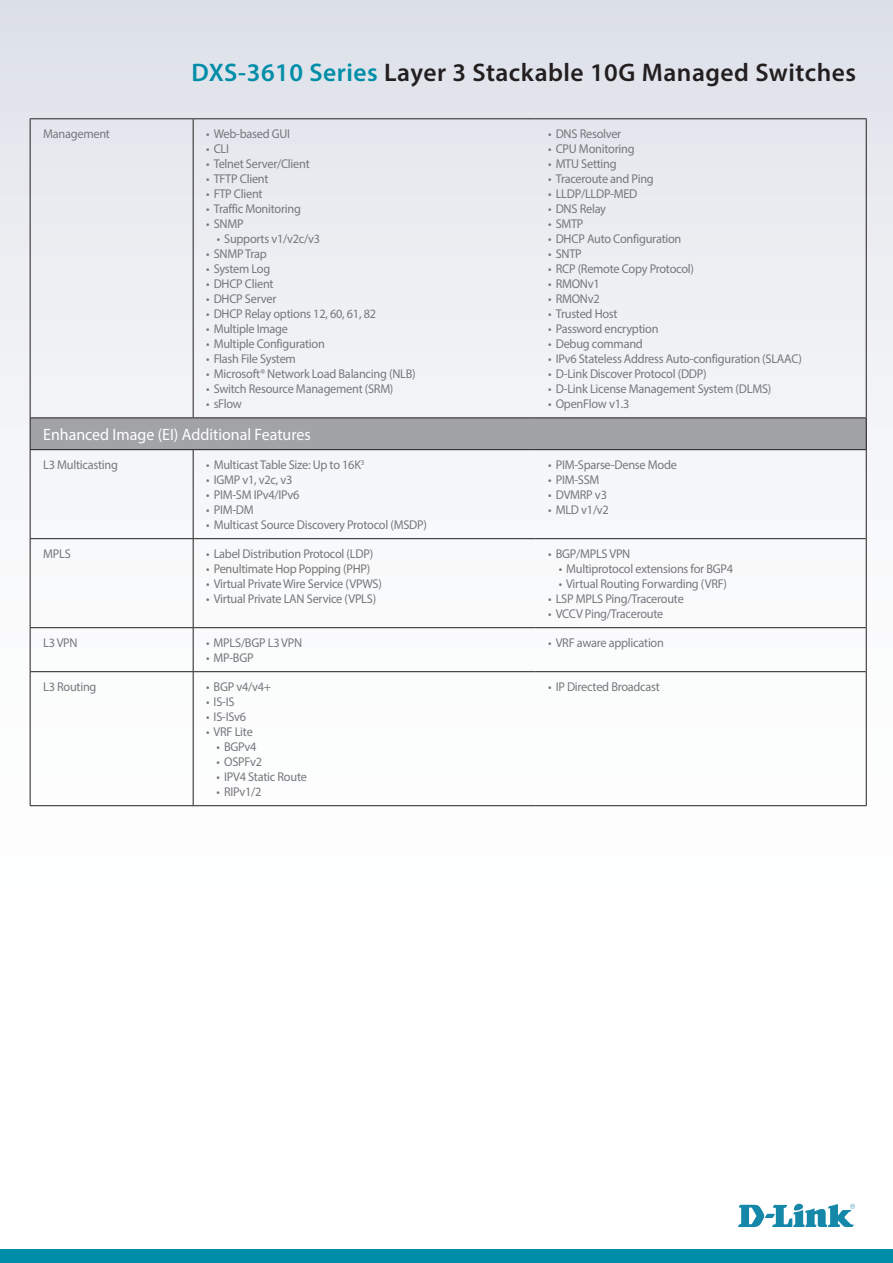
<style>
.page{position:relative;width:893px;height:1263px;background:#fff}
.page>*{position:absolute;margin:0;border:0;box-sizing:border-box;transform-origin:0 0}
.t1{font:600 25.5px "Myriad Pro";letter-spacing:.02em;color:#231f20}
.t2{font:16.5px "Myriad Pro";color:#fff}
.t3{font:12.75px "Myriad Pro";letter-spacing:-.02em;color:#74787d}
.t4{font:12.75px "Myriad Pro";letter-spacing:-.02em;color:#757679}
.s1{color:#008da8}
.s2{color:#74787d}
</style>
<div class="page">
<div style="left:0;top:0;width:893px;height:1084px;background:linear-gradient(to bottom,#e2e6ec,#fff)"></div>
<div style="left:0;top:1249px;width:893px;height:14px;background:#008da8"></div>
<svg style="left:738px;top:1203px;width:117px;height:24px"></svg>
<div style="left:30px;top:418px;width:836px;height:32px;background:#a1a3a7"></div>
<hr style="left:866px;top:418px;width:1px;height:31px;background:#231f20">
<hr style="left:193px;top:118px;width:342px;height:1px;background:#231f20">
<hr style="left:535px;top:118px;width:332px;height:1px;background:#231f20">
<hr style="left:193px;top:449px;width:342px;height:1px;background:#231f20">
<hr style="left:535px;top:449px;width:332px;height:1px;background:#231f20">
<hr style="left:193px;top:538px;width:342px;height:1px;background:#231f20">
<hr style="left:535px;top:538px;width:331px;height:1px;background:#231f20">
<hr style="left:193px;top:627px;width:342px;height:1px;background:#231f20">
<hr style="left:535px;top:627px;width:331px;height:1px;background:#231f20">
<hr style="left:30px;top:118px;width:163px;height:1px;background:#231f20">
<hr style="left:30px;top:119px;width:1px;height:298px;background:#231f20">
<hr style="left:193px;top:119px;width:1px;height:298px;background:#231f20">
<hr style="left:30px;top:450px;width:1px;height:88px;background:#231f20">
<hr style="left:193px;top:450px;width:1px;height:88px;background:#231f20">
<hr style="left:30px;top:538px;width:163px;height:1px;background:#231f20">
<hr style="left:30px;top:539px;width:1px;height:88px;background:#231f20">
<hr style="left:193px;top:539px;width:1px;height:88px;background:#231f20">
<hr style="left:30px;top:627px;width:163px;height:1px;background:#231f20">
<hr style="left:30px;top:628px;width:1px;height:43px;background:#231f20">
<hr style="left:193px;top:628px;width:1px;height:43px;background:#231f20">
<hr style="left:30px;top:672px;width:1px;height:133px;background:#231f20">
<hr style="left:193px;top:672px;width:1px;height:133px;background:#231f20">
<hr style="left:30px;top:449px;width:163px;height:1px;background:#231f20">
<hr style="left:866px;top:119px;width:1px;height:298px;background:#231f20">
<hr style="left:866px;top:450px;width:1px;height:89px;background:#231f20">
<hr style="left:866px;top:539px;width:1px;height:89px;background:#231f20">
<hr style="left:866px;top:628px;width:1px;height:44px;background:#231f20">
<hr style="left:866px;top:672px;width:1px;height:133px;background:#231f20">
<hr style="left:30px;top:417px;width:163px;height:1px;background:#231f20">
<hr style="left:30px;top:418px;width:1px;height:31px;background:#231f20">
<hr style="left:193px;top:417px;width:342px;height:1px;background:#231f20">
<hr style="left:535px;top:417px;width:332px;height:1px;background:#231f20">
<hr style="left:30px;top:671px;width:163px;height:1px;background:#231f20">
<hr style="left:193px;top:671px;width:342px;height:1px;background:#231f20">
<hr style="left:535px;top:671px;width:331px;height:1px;background:#231f20">
<hr style="left:30px;top:805px;width:163px;height:1px;background:#231f20">
<hr style="left:193px;top:805px;width:342px;height:1px;background:#231f20">
<hr style="left:535px;top:805px;width:332px;height:1px;background:#231f20">
<h1 class="t1" style="left:191px;top:56px;width:666px"><span class="s1">DXS-3610 Series</span> Layer 3 Stackable 10G Managed Switches</h1>
<p class="t3" style="left:43px;top:126px;width:68px">Management</p>
<p class="t3" style="left:206px;top:126px;width:86px">• Web-based GUI</p>
<p class="t3" style="left:206px;top:141px;width:24px">• CLI</p>
<p class="t3" style="left:206px;top:156px;width:105px">• Telnet Server/Client</p>
<p class="t3" style="left:206px;top:171px;width:64px">• TFTP Client</p>
<p class="t3" style="left:206px;top:186px;width:58px">• FTP Client</p>
<p class="t3" style="left:206px;top:201px;width:96px">• Traffic Monitoring</p>
<p class="t3" style="left:206px;top:216px;width:39px">• SNMP</p>
<p class="t3" style="left:217px;top:231px;width:105px">• Supports v1/v2c/v3</p>
<p class="t3" style="left:206px;top:246px;width:62px">• SNMP Trap</p>
<p class="t3" style="left:206px;top:261px;width:66px">• System Log</p>
<p class="t3" style="left:206px;top:276px;width:69px">• DHCP Client</p>
<p class="t3" style="left:206px;top:291px;width:72px">• DHCP Server</p>
<p class="t3" style="left:206px;top:306px;width:171px">• DHCP Relay options 12, 60, 61, 82</p>
<p class="t3" style="left:206px;top:321px;width:83px">• Multiple Image</p>
<p class="t3" style="left:206px;top:336px;width:120px">• Multiple Configuration</p>
<p class="t3" style="left:206px;top:351px;width:91px">• Flash File System</p>
<p class="t3" style="left:206px;top:366px;width:211px">• Microsoft® Network Load Balancing (NLB)</p>
<p class="t3" style="left:206px;top:381px;width:189px">• Switch Resource Management (SRM)</p>
<p class="t3" style="left:206px;top:396px;width:37px">• sFlow</p>
<p class="t2" style="left:43px;top:424px;width:269px">Enhanced Image (EI) Additional Features</p>
<p class="t3" style="left:43px;top:457px;width:76px">L3 Multicasting</p>
<p class="t3" style="left:206px;top:457px;width:160px">• Multicast Table Size: Up to 16K<sup>3</sup></p>
<p class="t3" style="left:206px;top:472px;width:88px">• IGMP v1, v2c, v3</p>
<p class="t4" style="left:206px;top:487px;width:95px"><span class="s2">• PIM-SM</span> IPv4/IPv6</p>
<p class="t3" style="left:206px;top:502px;width:49px">• PIM-DM</p>
<p class="t3" style="left:206px;top:517px;width:222px">• Multicast Source Discovery Protocol (MSDP)</p>
<p class="t3" style="left:43px;top:546px;width:29px">MPLS</p>
<p class="t4" style="left:206px;top:546px;width:168px">• Label Distribution Protocol (LDP)</p>
<p class="t4" style="left:206px;top:561px;width:166px">• Penultimate Hop Popping (PHP)</p>
<p class="t4" style="left:206px;top:576px;width:177px">• Virtual Private Wire Service (VPWS)</p>
<p class="t4" style="left:206px;top:591px;width:171px">• Virtual Private LAN Service (VPLS)</p>
<p class="t3" style="left:43px;top:635px;width:36px">L3 VPN</p>
<p class="t3" style="left:206px;top:635px;width:98px">• MPLS/BGP L3 VPN</p>
<p class="t3" style="left:206px;top:650px;width:49px">• MP-BGP</p>
<p class="t3" style="left:43px;top:679px;width:55px">L3 Routing</p>
<p class="t3" style="left:206px;top:679px;width:67px">• BGP v4/v4+</p>
<p class="t3" style="left:206px;top:694px;width:30px">• IS-IS</p>
<p class="t3" style="left:206px;top:709px;width:42px">• IS-ISv6</p>
<p class="t3" style="left:206px;top:724px;width:48px">• VRF Lite</p>
<p class="t3" style="left:217px;top:739px;width:41px">• BGPv4</p>
<p class="t3" style="left:217px;top:754px;width:47px">• OSPFv2</p>
<p class="t3" style="left:217px;top:769px;width:92px">• IPV4 Static Route</p>
<p class="t3" style="left:217px;top:784px;width:46px">• RIPv1/2</p>
<p class="t3" style="left:548px;top:126px;width:75px">• DNS Resolver</p>
<p class="t3" style="left:548px;top:141px;width:88px">• CPU Monitoring</p>
<p class="t3" style="left:548px;top:156px;width:70px">• MTU Setting</p>
<p class="t3" style="left:548px;top:171px;width:107px">• Traceroute and Ping</p>
<p class="t3" style="left:548px;top:186px;width:91px">• LLDP/LLDP-MED</p>
<p class="t3" style="left:548px;top:201px;width:59px">• DNS Relay</p>
<p class="t3" style="left:548px;top:216px;width:37px">• SMTP</p>
<p class="t3" style="left:548px;top:231px;width:135px">• DHCP Auto Configuration</p>
<p class="t3" style="left:548px;top:246px;width:35px">• SNTP</p>
<p class="t3" style="left:548px;top:261px;width:147px">• RCP (Remote Copy Protocol)</p>
<p class="t3" style="left:548px;top:276px;width:53px">• RMONv1</p>
<p class="t3" style="left:548px;top:291px;width:53px">• RMONv2</p>
<p class="t3" style="left:548px;top:306px;width:71px">• Trusted Host</p>
<p class="t3" style="left:548px;top:321px;width:112px">• Password encryption</p>
<p class="t3" style="left:548px;top:336px;width:96px">• Debug command</p>
<p class="t3" style="left:548px;top:351px;width:255px">• IPv6 Stateless Address Auto-configuration (SLAAC)</p>
<p class="t3" style="left:548px;top:366px;width:160px">• D-Link Discover Protocol (DDP)</p>
<p class="t3" style="left:548px;top:381px;width:225px">• D-Link License Management System (DLMS)</p>
<p class="t3" style="left:548px;top:396px;width:83px">• OpenFlow v1.3</p>
<p class="t3" style="left:548px;top:457px;width:130px">• PIM-Sparse-Dense Mode</p>
<p class="t3" style="left:548px;top:472px;width:53px">• PIM-SSM</p>
<p class="t3" style="left:548px;top:487px;width:60px">• DVMRP v3</p>
<p class="t3" style="left:548px;top:502px;width:62px">• MLD v1/v2</p>
<p class="t4" style="left:548px;top:546px;width:84px">• BGP/MPLS VPN</p>
<p class="t3" style="left:559px;top:561px;width:176px">• Multiprotocol extensions for BGP4</p>
<p class="t3" style="left:559px;top:576px;width:170px">• Virtual Routing Forwarding (VRF)</p>
<p class="t3" style="left:548px;top:591px;width:137px">• LSP MPLS Ping/Traceroute</p>
<p class="t3" style="left:548px;top:606px;width:117px">• VCCV Ping/Traceroute</p>
<p class="t3" style="left:548px;top:635px;width:117px">• VRF aware application</p>
<p class="t3" style="left:548px;top:679px;width:113px">• IP Directed Broadcast</p>
</div>
